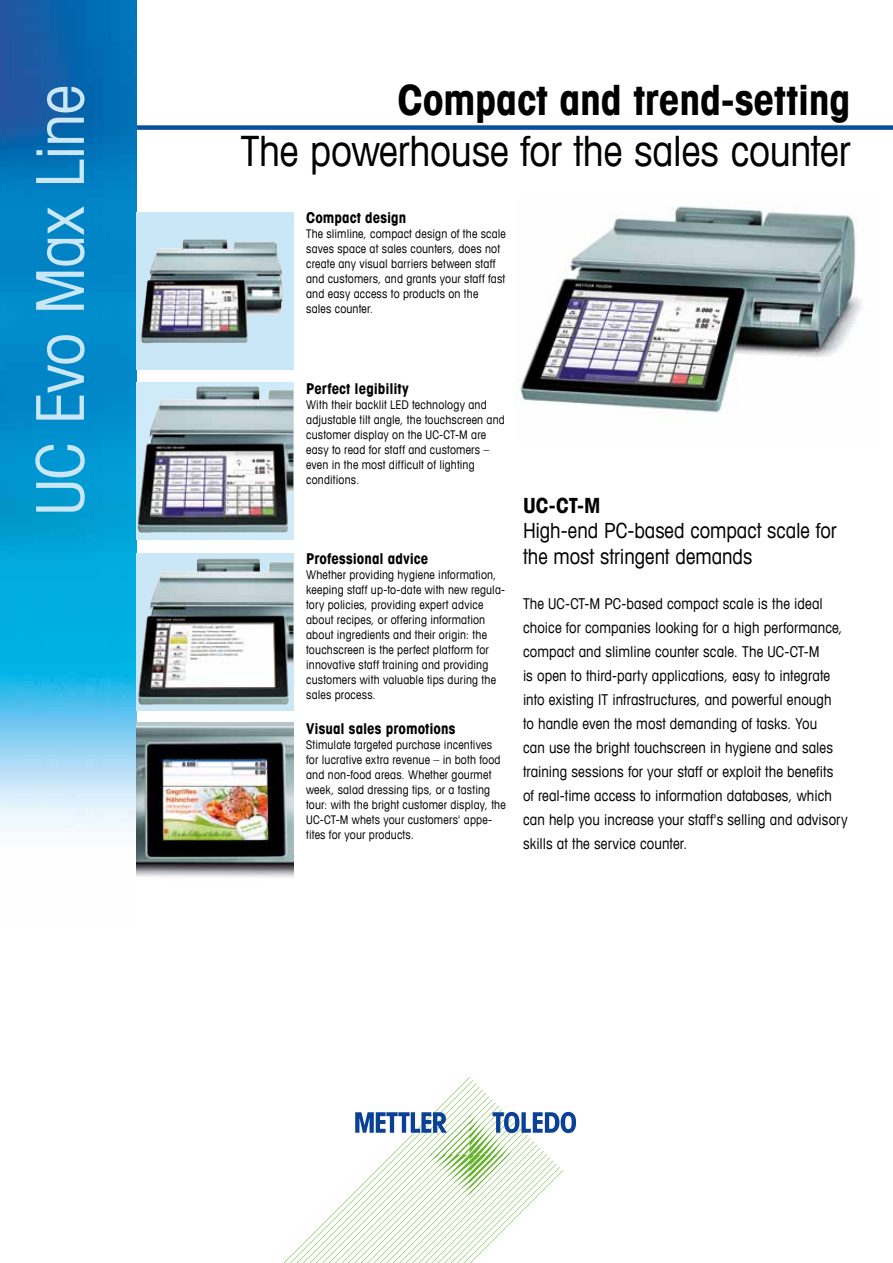
<style>
.page{position:relative;width:893px;height:1263px;background:#fff}
.page>*{position:absolute;margin:0;border:0;box-sizing:border-box;transform-origin:0 0}
.t1{font:condensed 66px "Avant Garde Com";letter-spacing:-.02em;color:#c9e7f7}
.t2{font:condensed 42px "Avant Garde Com";letter-spacing:-.005em;color:#000}
.t3{font:700 condensed 42px "Avant Garde Com";letter-spacing:-.005em;color:#000}
.t4{font:condensed 21px/25.5px "Avant Garde Com";color:#000}
.t5{font:700 condensed 21px "Avant Garde Com";color:#000}
.t6{font:condensed 15px/24px "Avant Garde Com";letter-spacing:.005em;color:#000}
.t7{font:700 condensed 15px "Avant Garde Com";letter-spacing:.005em;color:#000}
.t8{font:condensed 12px/15px "Avant Garde Com";letter-spacing:.015em;color:#000}
</style>
<div class="page">
<svg style="left:283px;top:1077px;width:293px;height:186px"></svg>
<div style="left:111px;top:125px;width:782px;height:5px;background:#0b4e9e"></div>
<img style="left:0;top:0;width:136px;height:831px">
<img style="left:136px;top:723px;width:157px;height:155px">
<div style="left:136px;top:553px;width:157px;height:157px;background:#c9e7f7"></div>
<img style="left:138px;top:558px;width:155px;height:148px">
<div style="left:136px;top:383px;width:157px;height:157px;background:#cfeaf8"></div>
<img style="left:137px;top:386px;width:156px;height:147px">
<div style="left:136px;top:213px;width:157px;height:157px;background:#c9e7f7"></div>
<img style="left:141px;top:239px;width:142px;height:105px">
<img style="left:517px;top:206px;width:345px;height:207px">
<h1 class="t1" style="left:19px;top:515px;width:432px;rotate:-90deg">UC Evo Max Line</h1>
<h2 class="t3" style="left:397px;top:73px;width:455px">Compact and trend-setting</h2>
<h2 class="t2" style="left:241px;top:125px;width:611px">The powerhouse for the sales counter</h2>
<p class="t7" style="left:306px;top:208px;width:102px">Compact design</p>
<p class="t8" style="left:306px;top:226px;width:201px">The slimline, compact design of the scale saves space at sales counters, does not create any visual barriers between staff and customers, and grants your staff fast and easy access to products on the sales counter.</p>
<p class="t7" style="left:306px;top:379px;width:104px">Perfect legibility</p>
<p class="t8" style="left:306px;top:396px;width:200px">With their backlit LED technology and adjustable tilt angle, the touchscreen and customer display on the UC-CT-M are easy to read for staff and customers – even in the most difficult of lighting conditions.</p>
<p class="t7" style="left:306px;top:549px;width:124px">Professional advice</p>
<p class="t8" style="left:306px;top:567px;width:201px">Whether providing hygiene information, keeping staff up-to-date with new regula&shy;tory policies, providing expert advice about recipes, or offering information about ingredients and their origin: the touchscreen is the perfect platform for innovative staff training and providing customers with valuable tips during the sales process.</p>
<p class="t7" style="left:306px;top:719px;width:151px">Visual sales promotions</p>
<p class="t8" style="left:306px;top:737px;width:201px">Stimulate targeted purchase incentives for lucrative extra revenue – in both food and non-food areas. Whether gourmet week, salad dressing tips, or a tasting tour: with the bright customer display, the UC-CT-M whets your customers' appe&shy;tites for your products.</p>
<h3 class="t5" style="left:523px;top:492px;width:79px">UC-CT-M</h3>
<h3 class="t4" style="left:523px;top:517px;width:315px">High-end PC-based compact scale for the most stringent demands</h3>
<p class="t6" style="left:523px;top:591px;width:326px">The UC-CT-M PC-based compact scale is the ideal choice for companies looking for a high performance, compact and slimline counter scale. The UC-CT-M<br>is open to third-party applications, easy to integrate into existing IT infrastructures, and powerful enough<br>to handle even the most demanding of tasks. You<br>can use the bright touchscreen in hygiene and sales training sessions for your staff or exploit the benefits of real-time access to information databases, which can help you increase your staff's selling and advisory skills at the service counter.</p>
</div>
